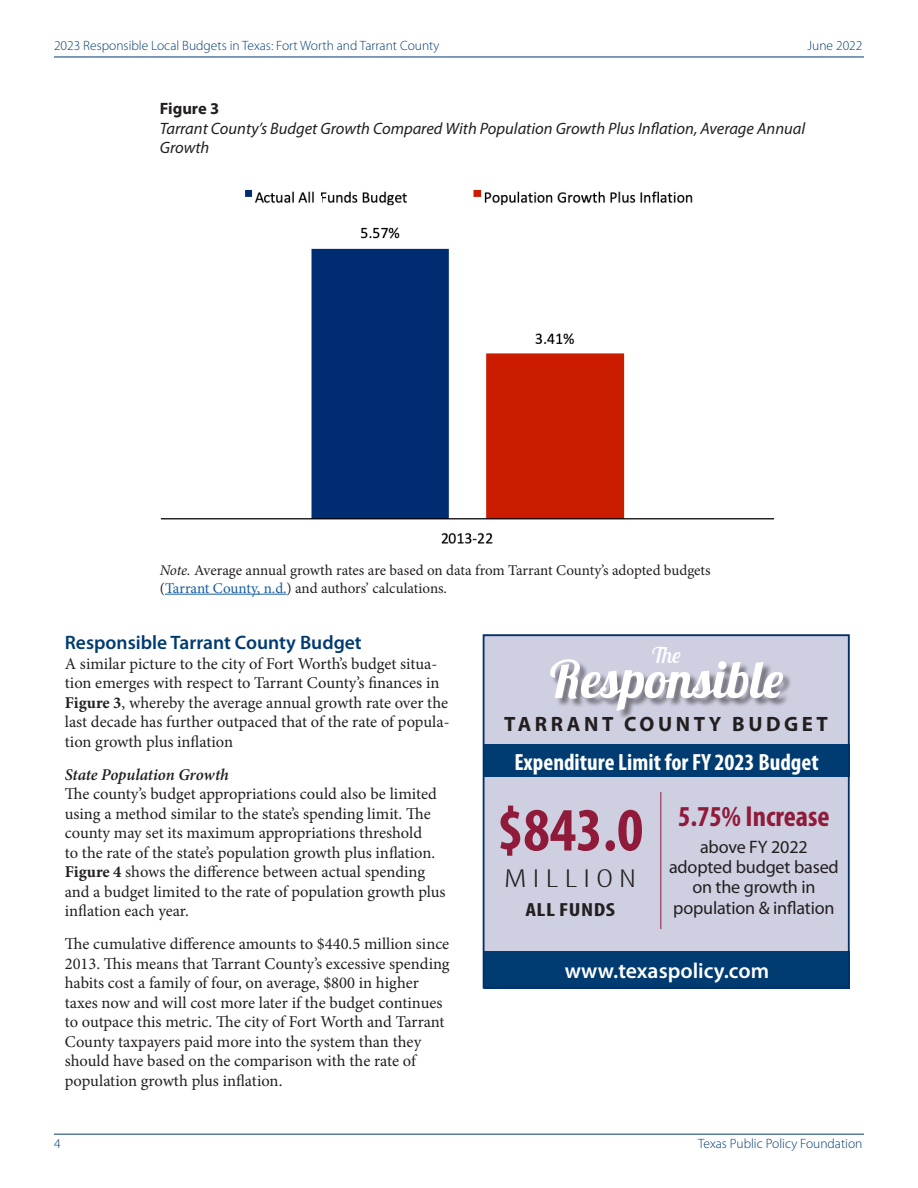
<style>
.page{position:relative;width:918px;height:1188px;background:#fff}
.page>*{position:absolute;margin:0;border:0;box-sizing:border-box;transform-origin:0 0}
.t1{font:700 condensed 61.95px "Myriad Pro";color:#901a3a}
.t2{font:700 condensed 28.95px "Myriad Pro";color:#901a3a}
.t3{font:300 condensed 26.25px "Myriad Pro";letter-spacing:.16em;color:#231f20;scale:1.49 1}
.t4{font:700 condensed 23.55px "Myriad Pro";color:#fff}
.t5{font:600 21.75px "Myriad Pro";color:#fff}
.t6{font:italic 21.75px "Lobster Two";color:#fff}
.t7{font:700 20.85px "Myriad Pro";letter-spacing:.17em;color:#231f20}
.Section_Heading{font:600 19.5px "Myriad Pro";color:#003b71}
.t8{font:700 condensed 19.05px "Myriad Pro";letter-spacing:.02em;color:#231f20;scale:1.23 1}
.t9{font:18.15px/20.2px "Myriad Pro";letter-spacing:-.01em;color:#231f20;text-align:center}
.Copy{font:16.5px/19.5px "Minion Pro";color:#231f20}
.paragraph{font:16.5px/19.5px "Minion Pro";color:#231f20}
.Figures{font:italic 16.5px/19.8px "Myriad Pro";color:#231f20}
.t10{font:italic 600 16.5px "Minion Pro";letter-spacing:-.01em;color:#231f20}
.Normal__Web{font:700 16.5px "Myriad Pro";color:#231f20}
.t11{font:15px/18px "Minion Pro";letter-spacing:-.005em;color:#231f20}
.t12{font:300 13.5px "Myriad Pro";color:#003b71}
.s1{font-style:italic}
.s2{color:#175d9e}
.s3{font-weight:700}
</style>
<div class="page">
<hr style="left:54px;top:57px;width:810px;height:1px;background:#003b71">
<hr style="left:54px;top:1134px;width:810px;height:1px;background:#003b71">
<hr style="left:165px;top:594px;width:122px;height:1px;background:#175d9e">
<div style="left:483px;top:634px;width:367px;height:111px;background:#cecfe1"></div>
<div style="left:484px;top:951px;width:366px;height:38px;background:#003b71"></div>
<div style="left:483px;top:777px;width:365px;height:174px;background:#cecfe1"></div>
<div style="left:483px;top:745px;width:367px;height:32px;background:#003b71"></div>
<hr style="left:660px;top:792px;width:1px;height:137px;background:#901a3a">
<div style="left:483px;top:634px;width:367px;height:355px;border:2px solid #002f6d"></div>
<div style="left:551px;top:660px;width:242px;height:60px;background:#231f20;opacity:.5"></div>
<svg style="left:550px;top:659px;width:233px;height:52px"></svg>
<img style="left:160px;top:189px;width:615px;height:355px">
<div style="left:315px;top:196px;width:6px;height:9px;background:#fff"></div>
<p class="t12" style="left:54px;top:37px;width:387px">2023 Responsible Local Budgets in Texas: Fort Worth and Tarrant County</p>
<p class="t12" style="left:808px;top:37px;width:56px">June 2022</p>
<p class="Normal__Web" style="left:160px;top:98px;width:61px">Figure 3</p>
<p class="Figures" style="left:160px;top:118px;width:647px">Tarrant County’s Budget Growth Compared With Population Growth Plus Inflation, Average Annual<br>Growth</p>
<p class="t11" style="left:160px;top:561px;width:552px"><span class="s1">Note.</span> Average annual growth rates are based on data from Tarrant County’s adopted budgets (<span class="s2">Tarrant County, n.d.</span>) and authors’ calculations.</p>
<p class="Section_Heading" style="left:65px;top:630px;width:299px">Responsible Tarrant County Budget</p>
<p class="Copy" style="left:65px;top:654px;width:386px">A similar picture to the city of Fort Worth’s budget situa&shy;tion emerges with respect to Tarrant County’s finances in <span class="s3">Figure 3</span>, whereby the average annual growth rate over the last decade has further outpaced that of the rate of popula&shy;tion growth plus inflation</p>
<p class="t10" style="left:65px;top:763px;width:166px">State Population Growth</p>
<p class="Copy" style="left:65px;top:784px;width:382px">The county’s budget appropriations could also be limited using a method similar to the state’s spending limit. The county may set its maximum appropriations threshold<br>to the rate of the state’s population growth plus inflation.<br><span class="s3">Figure 4</span> shows the difference between actual spending and a budget limited to the rate of population growth plus inflation each year.</p>
<p class="paragraph" style="left:65px;top:934px;width:386px">The cumulative difference amounts to $440.5 million since 2013. This means that Tarrant County’s excessive spending habits cost a family of four, on average, $800 in higher taxes now and will cost more later if the budget continues to outpace this metric. The city of Fort Worth and Tarrant County taxpayers paid more into the system than they should have based on the comparison with the rate of population growth plus inflation.</p>
<p class="t6" style="left:651px;top:641px;width:31px">The</p>
<p class="t7" style="left:504px;top:710px;width:325px">TARRANT COUNTY BUDGET</p>
<p class="t4" style="left:514px;top:747px;width:306px">Expenditure Limit for FY 2023 Budget</p>
<p class="t1" style="left:497px;top:791px;width:148px">$843.0</p>
<p class="t3" style="left:504px;top:863px;width:90px">MILLION</p>
<p class="t8" style="left:525px;top:897px;width:74px">ALL FUNDS</p>
<p class="t2" style="left:678px;top:798px;width:153px">5.75% Increase</p>
<p class="t9" style="left:669px;top:836px;width:171px">above FY 2022 adopted budget based on the growth in population &amp; inflation</p>
<p class="t5" style="left:565px;top:957px;width:206px">www.texaspolicy.com</p>
<p class="t12" style="left:54px;top:1135px;width:8px">4</p>
<p class="t12" style="left:698px;top:1135px;width:166px">Texas Public Policy Foundation</p>
</div>
